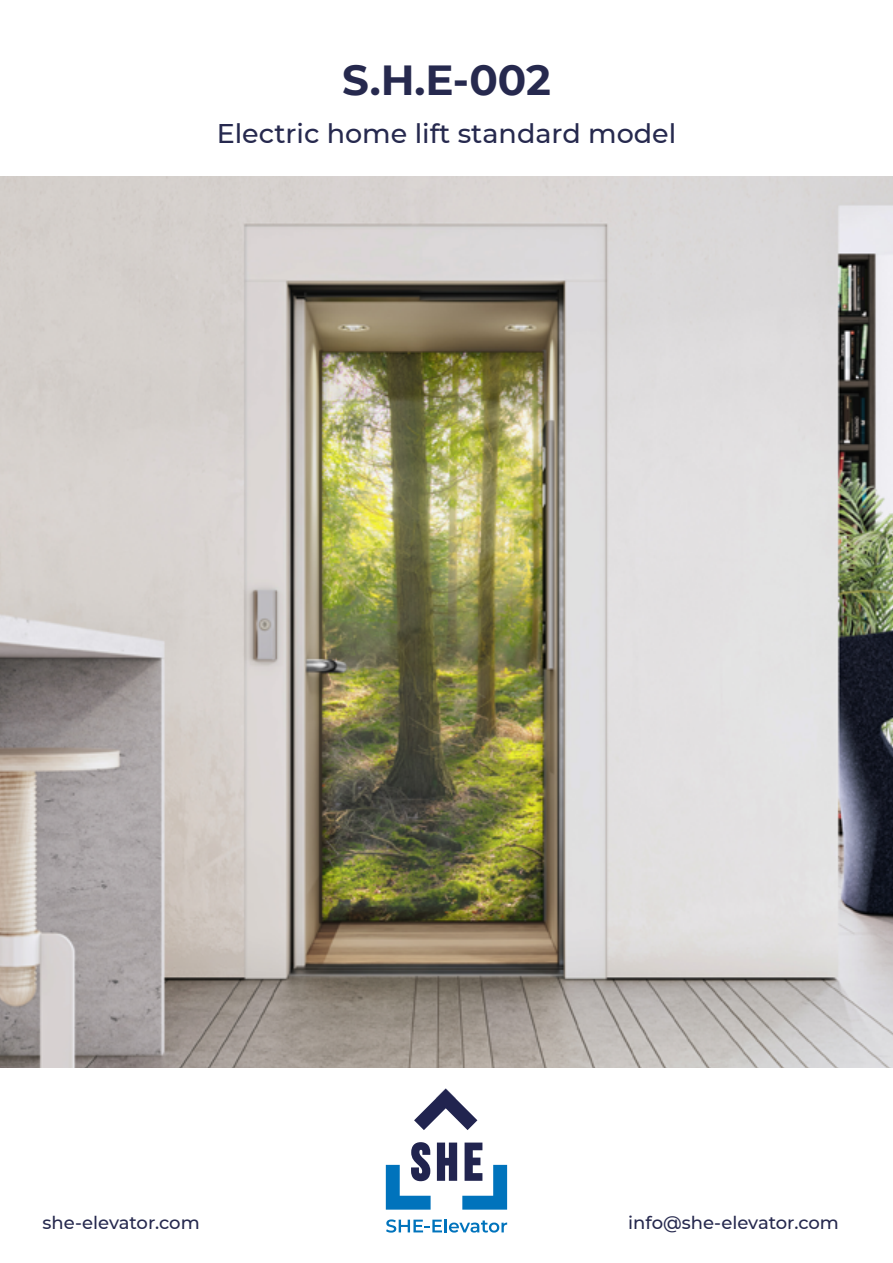
<style>
.page{position:relative;width:893px;height:1263px;background:#fff}
.page>*{position:absolute;margin:0;border:0;box-sizing:border-box;transform-origin:0 0}
.t1{font:700 42px "Montserrat";color:#26294e}
.t2{font:500 27px "Montserrat";color:#26294e}
.t3{font:500 18px "Montserrat";color:#26294e}
</style>
<div class="page">
<img style="left:0;top:176px;width:893px;height:891px">
<svg style="left:386px;top:1142px;width:45px;height:67px"></svg>
<svg style="left:437px;top:1142px;width:70px;height:67px"></svg>
<svg style="left:414px;top:1089px;width:63px;height:41px"></svg>
<svg style="left:386px;top:1219px;width:121px;height:13px"></svg>
<p class="t1" style="left:342px;top:49px;width:210px">S.H.E-002</p>
<p class="t2" style="left:217px;top:115px;width:461px">Electric home lift standard model</p>
<p class="t3" style="left:43px;top:1210px;width:159px">she-elevator.com</p>
<p class="t3" style="left:628px;top:1210px;width:212px">info@she-elevator.com</p>
</div>
